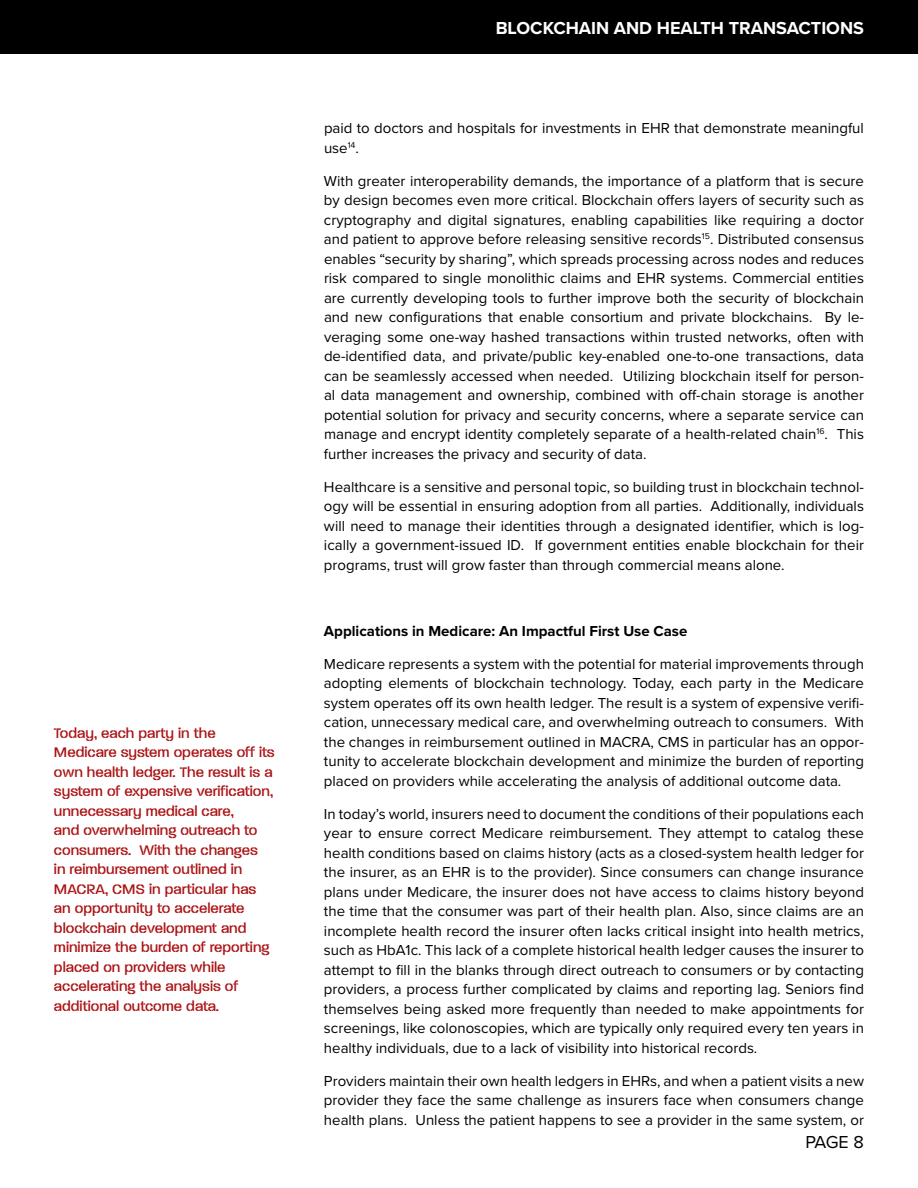
<style>
.page{position:relative;width:918px;height:1188px;background:#fff}
.page>*{position:absolute;margin:0;border:0;box-sizing:border-box;transform-origin:0 0}
.t1{font:700 18px "Proxima Nova";color:#fff}
.t2{font:18px "Proxima Nova";color:#000}
.t3{font:15px/19.5px "Proxima Nova";color:#000;text-align:justify}
.t4{font:500 15px/19.5px "Paralucent Stencil";color:#ab1214}
.t5{font:700 15px "Proxima Nova";color:#000}
</style>
<div class="page">
<div style="left:0;top:0;width:918px;height:54px;background:#000"></div>
<p class="t4" style="left:54px;top:723px;width:222px">Today, each party in the<br>Medicare system operates off its own health ledger. The result is a system of expensive verification, unnecessary medical care,<br>and overwhelming outreach to consumers. With the changes<br>in reimbursement outlined in<br>MACRA, CMS in particular has an opportunity to accelerate blockchain development and minimize the burden of reporting placed on providers while accelerating the analysis of additional outcome data.</p>
<p class="t1" style="left:496px;top:17px;width:370px">BLOCKCHAIN AND HEALTH TRANSACTIONS</p>
<p class="t3" style="left:324px;top:119px;width:541px">paid to doctors and hospitals for investments in EHR that demonstrate meaningful use<sup>14</sup>.</p>
<p class="t3" style="left:324px;top:171px;width:542px">With greater interoperability demands, the importance of a platform that is secure by design becomes even more critical. Blockchain offers layers of security such as cryptography and digital signatures, enabling capabilities like requiring a doctor and patient to approve before releasing sensitive records<sup>15</sup>. Distributed consensus enables “security by sharing”, which spreads processing across nodes and reduces risk compared to single monolithic claims and EHR systems. Commercial entities are currently developing tools to further improve both the security of blockchain and new configurations that enable consortium and private blockchains. By le&shy;veraging some one-way hashed transactions within trusted networks, often with de-identified data, and private/public key-enabled one-to-one transactions, data can be seamlessly accessed when needed. Utilizing blockchain itself for person&shy;al data management and ownership, combined with off-chain storage is another potential solution for privacy and security concerns, where a separate service can manage and encrypt identity completely separate of a health-related chain<sup>16</sup>. This further increases the privacy and security of data.</p>
<p class="t3" style="left:324px;top:477px;width:542px">Healthcare is a sensitive and personal topic, so building trust in blockchain technol&shy;ogy will be essential in ensuring adoption from all parties. Additionally, individuals will need to manage their identities through a designated identifier, which is log&shy;ically a government-issued ID. If government entities enable blockchain for their programs, trust will grow faster than through commercial means alone.</p>
<p class="t5" style="left:324px;top:622px;width:365px">Applications in Medicare: An Impactful First Use Case</p>
<p class="t3" style="left:324px;top:654px;width:542px">Medicare represents a system with the potential for material improvements through adopting elements of blockchain technology. Today, each party in the Medicare system operates off its own health ledger. The result is a system of expensive verifi&shy;cation, unnecessary medical care, and overwhelming outreach to consumers. With the changes in reimbursement outlined in MACRA, CMS in particular has an oppor&shy;tunity to accelerate blockchain development and minimize the burden of reporting placed on providers while accelerating the analysis of additional outcome data.</p>
<p class="t3" style="left:324px;top:804px;width:542px">In today’s world, insurers need to document the conditions of their populations each year to ensure correct Medicare reimbursement. They attempt to catalog these health conditions based on claims history (acts as a closed-system health ledger for the insurer, as an EHR is to the provider). Since consumers can change insurance plans under Medicare, the insurer does not have access to claims history beyond the time that the consumer was part of their health plan. Also, since claims are an incomplete health record the insurer often lacks critical insight into health metrics, such as HbA1c. This lack of a complete historical health ledger causes the insurer to attempt to fill in the blanks through direct outreach to consumers or by contacting providers, a process further complicated by claims and reporting lag. Seniors find themselves being asked more frequently than needed to make appointments for screenings, like colonoscopies, which are typically only required every ten years in healthy individuals, due to a lack of visibility into historical records.</p>
<p class="t3" style="left:324px;top:1071px;width:542px">Providers maintain their own health ledgers in EHRs, and when a patient visits a new provider they face the same challenge as insurers face when consumers change health plans. Unless the patient happens to see a provider in the same system, or</p>
<p class="t2" style="left:805px;top:1131px;width:60px">PAGE 8</p>
</div>
